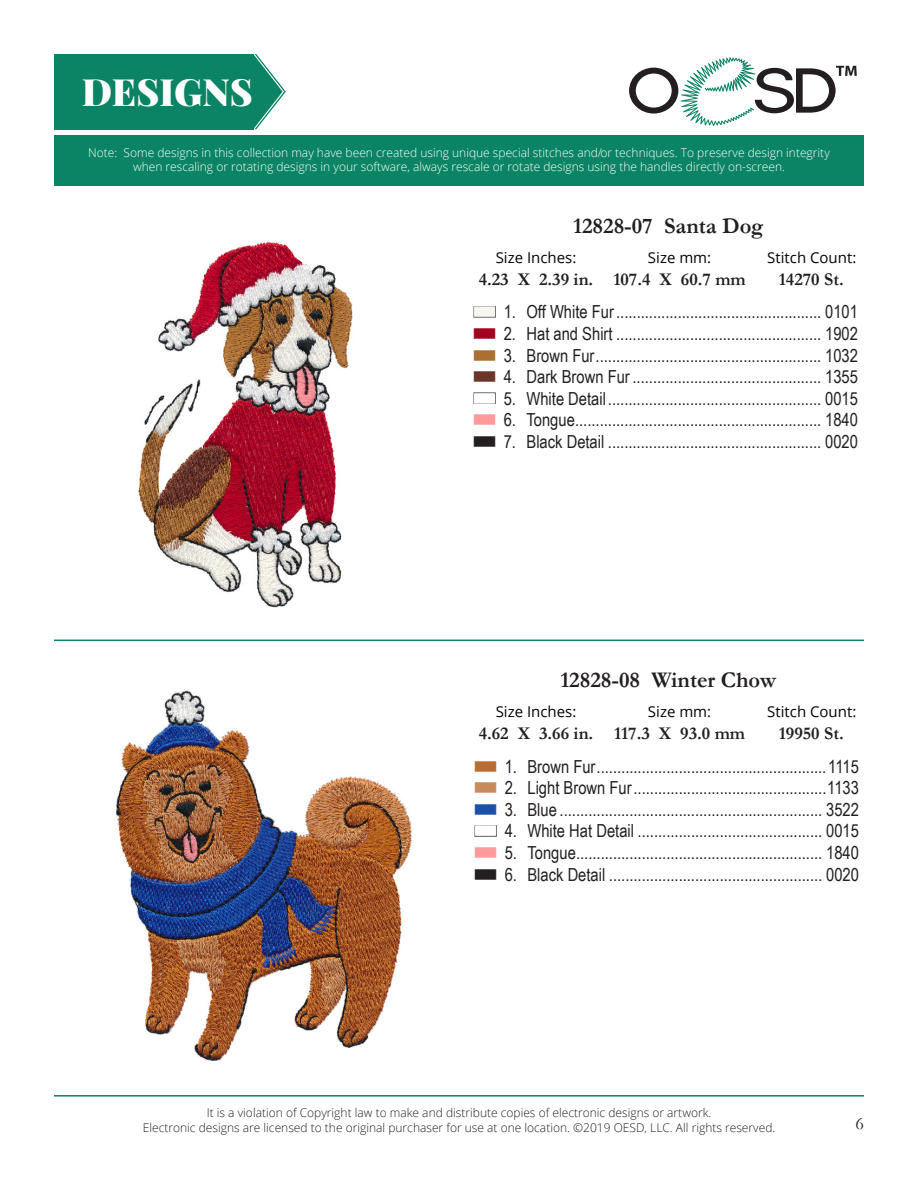
<style>
.page{position:relative;width:918px;height:1188px;background:#fff}
.page>*{position:absolute;margin:0;border:0;box-sizing:border-box;transform-origin:0 0}
.t1{font:900 37.5px "Playfair Display";color:#fff}
.t2{font:700 22.5px "Garamond";color:#231f20}
.t3{font:18px "Arial Narrow";color:#231f20}
.t4{font:700 18px "Garamond";color:#231f20}
.t5{font:18px "Garamond";color:#231f20}
.t6{font:15px "Open Sans";color:#040503}
.t7{font:300 12px/14.4px "Open Sans";color:#fff;text-align:center}
.t8{font:300 12px/14.4px "Open Sans";color:#231f20;text-align:center}
.s1{color:#f7f5f0}
.s2{color:#a20321}
.s3{color:#aa7031}
.s4{color:#693627}
.s5{color:#fff}
.s6{color:#fe9a9c}
.s7{color:#ba6d33}
.s8{color:#c88a5c}
.s9{color:#1b50a8}
</style>
<div class="page">
<svg style="left:629px;top:57px;width:228px;height:69px"></svg>
<div style="left:54px;top:135px;width:810px;height:51px;background:#0a8464"></div>
<div style="left:54px;top:54px;width:199px;height:75px;background:#0a8464"></div>
<svg style="left:253px;top:54px;width:33px;height:75px"></svg>
<hr style="left:54px;top:640px;width:810px;height:1px;background:#0a8464">
<hr style="left:54px;top:1095px;width:810px;height:2px;background:#0a8464">
<div style="left:474px;top:306px;width:22px;height:11px;border:1px solid #231f20"></div>
<div style="left:474px;top:393px;width:22px;height:11px;border:1px solid #231f20"></div>
<div style="left:475px;top:825px;width:22px;height:11px;border:1px solid #231f20"></div>
<img style="left:115px;top:690px;width:297px;height:371px">
<img style="left:138px;top:241px;width:215px;height:367px">
<h1 class="t1" style="left:82px;top:67px;width:172px">DESIGNS</h1>
<p class="t7" style="left:88px;top:145px;width:743px">Note: Some designs in this collection may have been created using unique special stitches and/or techniques. To preserve design integrity when rescaling or rotating designs in your software, always rescale or rotate designs using the handles directly on-screen.</p>
<p class="t2" style="left:573px;top:211px;width:192px">12828-07 Santa Dog</p>
<p class="t4" style="left:479px;top:267px;width:116px">4.23 X 2.39 in.</p>
<p class="t4" style="left:613px;top:267px;width:134px">107.4 X 60.7 mm</p>
<p class="t4" style="left:779px;top:267px;width:66px">14270 St.</p>
<p class="t6" style="left:496px;top:247px;width:82px">Size Inches:</p>
<p class="t6" style="left:648px;top:247px;width:65px">Size mm:</p>
<p class="t6" style="left:767px;top:247px;width:91px">Stitch Count:</p>
<p class="t3" style="left:472px;top:299px;width:387px"><span class="s1">■</span> 1. Off White Fur.................................................. 0101</p>
<p class="t3" style="left:472px;top:320px;width:387px"><span class="s2">■</span> 2. Hat and Shirt .................................................. 1902</p>
<p class="t3" style="left:472px;top:342px;width:387px"><span class="s3">■</span> 3. Brown Fur....................................................... 1032</p>
<p class="t3" style="left:472px;top:364px;width:387px"><span class="s4">■</span> 4. Dark Brown Fur .............................................. 1355</p>
<p class="t3" style="left:472px;top:385px;width:387px"><span class="s5">■</span> 5. White Detail.................................................... 0015</p>
<p class="t3" style="left:472px;top:407px;width:387px"><span class="s6">■</span> 6. Tongue............................................................ 1840</p>
<p class="t3" style="left:472px;top:428px;width:387px">■ 7. Black Detail .................................................... 0020</p>
<p class="t2" style="left:560px;top:665px;width:217px">12828-08 Winter Chow</p>
<p class="t4" style="left:614px;top:721px;width:133px">117.3 X 93.0 mm</p>
<p class="t4" style="left:779px;top:721px;width:66px">19950 St.</p>
<p class="t3" style="left:473px;top:753px;width:387px"><span class="s7">■</span> 1. Brown Fur........................................................1115</p>
<p class="t3" style="left:473px;top:775px;width:387px"><span class="s8">■</span> 2. Light Brown Fur...............................................1133</p>
<p class="t3" style="left:473px;top:796px;width:387px"><span class="s9">■</span> 3. Blue ................................................................ 3522</p>
<p class="t3" style="left:473px;top:818px;width:387px"><span class="s5">■</span> 4. White Hat Detail ............................................. 0015</p>
<p class="t3" style="left:473px;top:839px;width:387px"><span class="s6">■</span> 5. Tongue............................................................ 1840</p>
<p class="t3" style="left:473px;top:861px;width:387px">■ 6. Black Detail .................................................... 0020</p>
<p class="t6" style="left:496px;top:701px;width:82px">Size Inches:</p>
<p class="t6" style="left:648px;top:701px;width:65px">Size mm:</p>
<p class="t6" style="left:767px;top:701px;width:91px">Stitch Count:</p>
<p class="t4" style="left:479px;top:721px;width:116px">4.62 X 3.66 in.</p>
<p class="t8" style="left:143px;top:1105px;width:634px">It is a violation of Copyright law to make and distribute copies of electronic designs or artwork.<br>Electronic designs are licensed to the original purchaser for use at one location. ©2019 OESD, LLC. All rights reserved.</p>
<p class="t5" style="left:856px;top:1111px;width:10px">6</p>
</div>
